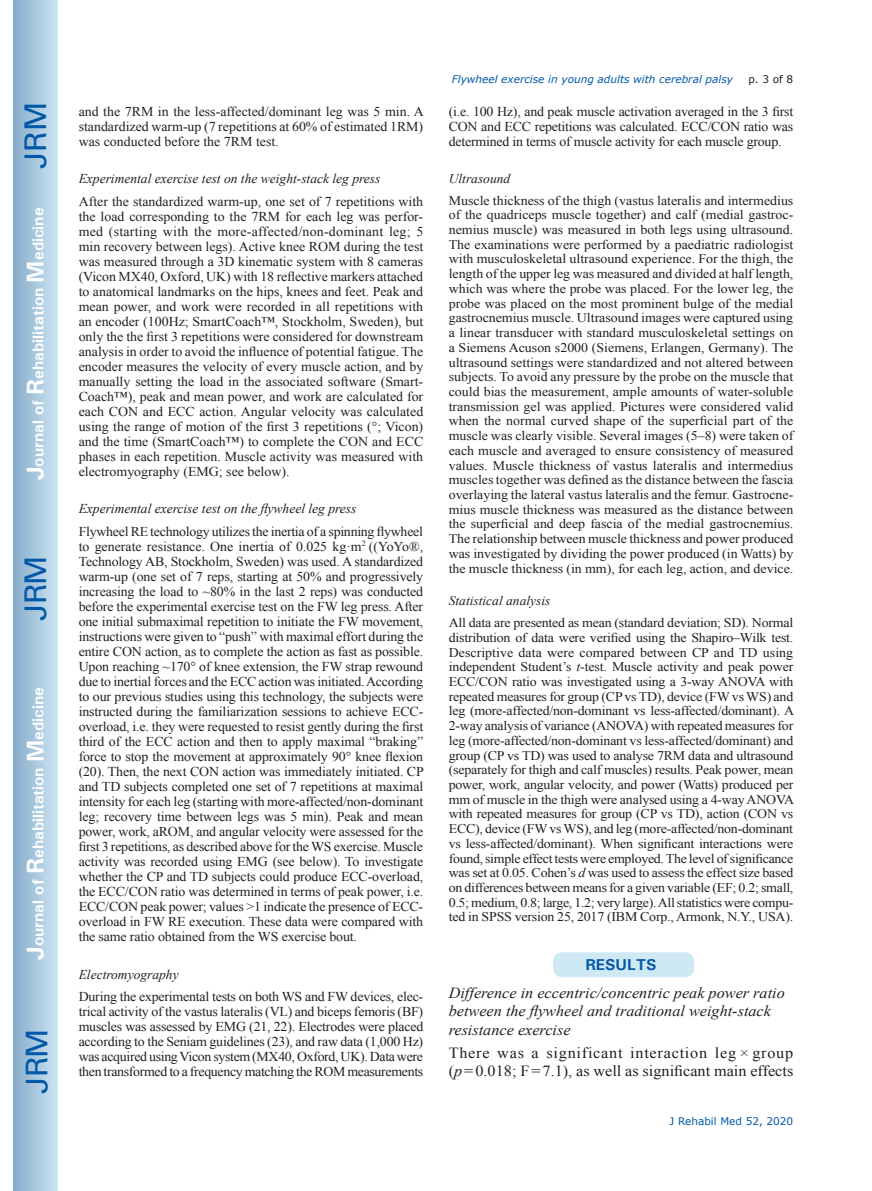
<style>
.page{position:relative;width:872px;height:1191px;background:#fff}
.page>*{position:absolute;margin:0;border:0;box-sizing:border-box;transform-origin:0 0}
.t1{font:30px "Univers";letter-spacing:-.03em;color:#0157a8}
.t2{font:700 15.75px "Univers";color:#fff}
.t3{font:700 15.75px "Univers";color:#0157a8}
.t4{font:italic 15.45px/18.6px "Times New Roman";color:#231f20;scale:1.05 1}
.t5{font:15.45px/17.7px "Times New Roman";letter-spacing:.045em;color:#231f20;scale:1.05 1}
.t6{font:13.5px/15px "Times New Roman";letter-spacing:-.01em;color:#231f20;text-align:justify}
.t7{font:italic 13.5px "Times New Roman";color:#231f20}
.t8{font:13.2px/14.7px "Times New Roman";letter-spacing:-.01em;color:#231f20;text-align:justify;scale:1.05 1}
.t9{font:italic 13.2px "Times New Roman";color:#231f20}
.t10{font:italic 10.5px "Verdana";color:#0157a8}
.t11{font:10.5px "Verdana";color:#0157a8}
.t12{font:10.5px "Verdana";color:#231f20}
.s1{font-size:24px}
.s2{font-style:italic}
</style>
<div class="page">
<div style="left:14px;top:0;width:43px;height:1191px;background:linear-gradient(to right,#88acca,#cbe5f2)"></div>
<div style="left:552px;top:951px;width:143px;height:27px;background:#cee8f4;border-radius:10px"></div>
<div style="left:551px;top:950px;width:145px;height:28px;border:2px solid #fff;border-radius:10px"></div>
<h1 class="t1" style="left:18px;top:169px;width:68px;rotate:-90deg">JRM</h1>
<p class="t2" style="left:28px;top:480px;width:274px;rotate:-90deg"><span class="s1">J</span>ournal of <span class="s1">R</span>ehabilitation <span class="s1">M</span>edicine</p>
<h1 class="t1" style="left:18px;top:620px;width:67px;rotate:-90deg">JRM</h1>
<p class="t2" style="left:28px;top:959px;width:274px;rotate:-90deg"><span class="s1">J</span>ournal of <span class="s1">R</span>ehabilitation <span class="s1">M</span>edicine</p>
<h1 class="t1" style="left:19px;top:1093px;width:67px;rotate:-90deg">JRM</h1>
<p class="t6" style="left:79px;top:103px;width:347px">and the 7RM in the less-affected/dominant leg was 5 min. A standardized warm-up (7 repetitions at 60% of estimated 1RM) was conducted before the 7RM test.</p>
<p class="t7" style="left:79px;top:169px;width:303px">Experimental exercise test on the weight-stack leg press</p>
<p class="t6" style="left:79px;top:193px;width:346px">After the standardized warm-up, one set of 7 repetitions with the load corresponding to the 7RM for each leg was perfor&shy;med (starting with the more-affected/non-dominant leg; 5 min recovery between legs). Active knee ROM during the test was measured through a 3D kinematic system with 8 cameras (Vicon MX40, Oxford, UK) with 18 reflective markers attached to anatomical landmarks on the hips, knees and feet. Peak and mean power, and work were recorded in all repetitions with an encoder (100Hz; SmartCoach™, Stockholm, Sweden), but only the the first 3 repetitions were considered for downstream analysis in order to avoid the influence of potential fatigue. The encoder measures the velocity of every muscle action, and by manually setting the load in the associated software (Smart-Coach™), peak and mean power, and work are calculated for each CON and ECC action. Angular velocity was calculated using the range of motion of the first 3 repetitions (°; Vicon) and the time (SmartCoach™) to complete the CON and ECC phases in each repetition. Muscle activity was measured with electromyography (EMG; see below).</p>
<p class="t7" style="left:79px;top:499px;width:279px">Experimental exercise test on the flywheel leg press</p>
<p class="t6" style="left:79px;top:523px;width:346px">Flywheel RE technology utilizes the inertia of a spinning flywheel to generate resistance. One inertia of 0.025 kg·m<sup>2</sup> ((YoYo®, Technology AB, Stockholm, Sweden) was used. A standardized warm-up (one set of 7 reps, starting at 50% and progressively increasing the load to ~80% in the last 2 reps) was conducted before the experimental exercise test on the FW leg press. After one initial submaximal repetition to initiate the FW movement, instructions were given to “push” with maximal effort during the entire CON action, as to complete the action as fast as possible.<br>Upon reaching ~170° of knee extension, the FW strap rewound due to inertial forces and the ECC action was initiated. According to our previous studies using this technology, the subjects were instructed during the familiarization sessions to achieve ECC&shy;overload, i.e. they were requested to resist gently during the first third of the ECC action and then to apply maximal “braking” force to stop the movement at approximately 90° knee flexion (20). Then, the next CON action was immediately initiated. CP and TD subjects completed one set of 7 repetitions at maximal intensity for each leg (starting with more-affected/non-dominant leg; recovery time between legs was 5 min). Peak and mean power, work, aROM, and angular velocity were assessed for the first 3 repetitions, as described above for the WS exercise. Muscle activity was recorded using EMG (see below). To investigate whether the CP and TD subjects could produce ECC-overload, the ECC/CON ratio was determined in terms of peak power, i.e.<br>ECC/CON peak power; values &gt;1 indicate the presence of ECC&shy;overload in FW RE execution. These data were compared with the same ratio obtained from the WS exercise bout.</p>
<p class="t7" style="left:79px;top:964px;width:101px">Electromyography</p>
<p class="t6" style="left:79px;top:988px;width:346px">During the experimental tests on both WS and FW devices, elec&shy;trical activity of the vastus lateralis (VL) and biceps femoris (BF) muscles was assessed by EMG (21, 22). Electrodes were placed according to the Seniam guidelines (23), and raw data (1,000 Hz) was acquired using Vicon system (MX40, Oxford, UK). Data were then transformed to a frequency matching the ROM measurements</p>
<p class="t10" style="left:452px;top:72px;width:283px">Flywheel exercise in young adults with cerebral palsy</p>
<p class="t12" style="left:748px;top:72px;width:46px">p. 3 of 8</p>
<p class="t6" style="left:449px;top:103px;width:346px">(i.e. 100 Hz), and peak muscle activation averaged in the 3 first CON and ECC repetitions was calculated. ECC/CON ratio was determined in terms of muscle activity for each muscle group.</p>
<p class="t9" style="left:449px;top:169px;width:63px">Ultrasound</p>
<p class="t8" style="left:449px;top:193px;width:330px">Muscle thickness of the thigh (vastus lateralis and intermedius of the quadriceps muscle together) and calf (medial gastroc&shy;nemius muscle) was measured in both legs using ultrasound.<br>The examinations were performed by a paediatric radiologist with musculoskeletal ultrasound experience. For the thigh, the length of the upper leg was measured and divided at half length, which was where the probe was placed. For the lower leg, the probe was placed on the most prominent bulge of the medial gastrocnemius muscle. Ultrasound images were captured using a linear transducer with standard musculoskeletal settings on a Siemens Acuson s2000 (Siemens, Erlangen, Germany). The ultrasound settings were standardized and not altered between subjects. To avoid any pressure by the probe on the muscle that could bias the measurement, ample amounts of water-soluble transmission gel was applied. Pictures were considered valid when the normal curved shape of the superficial part of the muscle was clearly visible. Several images (5–8) were taken of each muscle and averaged to ensure consistency of measured values. Muscle thickness of vastus lateralis and intermedius muscles together was defined as the distance between the fascia overlaying the lateral vastus lateralis and the femur. Gastrocne&shy;mius muscle thickness was measured as the distance between the superficial and deep fascia of the medial gastrocnemius.<br>The relationship between muscle thickness and power produced was investigated by dividing the power produced (in Watts) by the muscle thickness (in mm), for each leg, action, and device.</p>
<p class="t9" style="left:449px;top:591px;width:103px">Statistical analysis</p>
<p class="t8" style="left:449px;top:615px;width:330px">All data are presented as mean (standard deviation; SD). Normal distribution of data were verified using the Shapiro–Wilk test.<br>Descriptive data were compared between CP and TD using independent Student’s <span class="s2">t</span>-test. Muscle activity and peak power ECC/CON ratio was investigated using a 3-way ANOVA with repeated measures for group (CP vs TD), device (FW vs WS) and leg (more-affected/non-dominant vs less-affected/dominant). A 2-way analysis of variance (ANOVA) with repeated measures for leg (more-affected/non-dominant vs less-affected/dominant) and group (CP vs TD) was used to analyse 7RM data and ultrasound (separately for thigh and calf muscles) results. Peak power, mean power, work, angular velocity, and power (Watts) produced per mm of muscle in the thigh were analysed using a 4-way ANOVA with repeated measures for group (CP vs TD), action (CON vs ECC), device (FW vs WS), and leg (more-affected/non-dominant vs less-affected/dominant). When significant interactions were found, simple effect tests were employed. The level of significance was set at 0.05. Cohen’s <span class="s2">d</span> was used to assess the effect size based on differences between means for a given variable (EF; 0.2; small, 0.5; medium, 0.8; large, 1.2; very large). All statistics were compu&shy;ted in SPSS version 25, 2017 (IBM Corp., Armonk, N.Y., USA).</p>
<p class="t3" style="left:585px;top:955px;width:73px">RESULTS</p>
<p class="t4" style="left:449px;top:983px;width:321px">Difference in eccentric/concentric peak power ratio between the flywheel and traditional weight-stack resistance exercise</p>
<p class="t5" style="left:449px;top:1044px;width:330px">There was a significant interaction leg × group (<span class="s2">p</span>=0.018; F=7.1), as well as significant main effects</p>
<p class="t11" style="left:669px;top:1114px;width:125px">J Rehabil Med 52, 2020</p>
</div>
